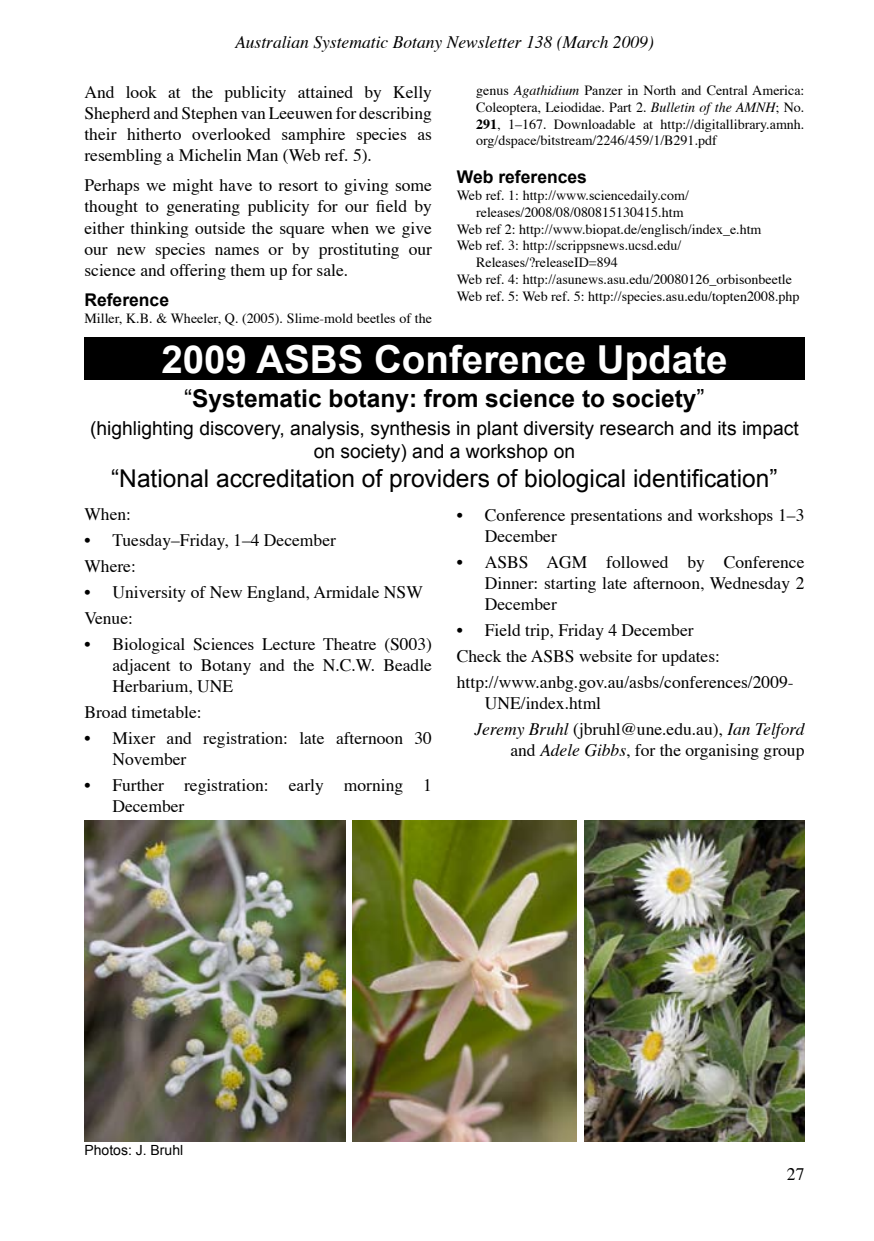
<style>
.page{position:relative;width:874px;height:1241px;background:#fff}
.page>*{position:absolute;margin:0;border:0;box-sizing:border-box;transform-origin:0 0}
.t1{font:700 38.5px "Arial";color:#fff}
.t2{font:24.5px "Arial";color:#000}
.t3{font:700 24.5px "Arial";color:#000}
.t4{font:19.25px/23.1px "Arial";color:#000;text-align:center}
.t5{font:17.5px/21px "Times";color:#000}
.t6{font:italic 17.5px "Times";color:#000}
.t7{font:700 17.5px "Arial";color:#000}
.t8{font:14px/16.8px "Times";color:#000;text-align:justify}
.t9{font:14px "Arial";color:#000}
.s1{font-style:italic}
.s2{font-weight:700}
.s3{font-weight:400}
</style>
<div class="page">
<div style="left:84px;top:337px;width:720px;height:43px;background:#000"></div>
<img style="left:84px;top:820px;width:262px;height:321px">
<img style="left:584px;top:820px;width:220px;height:321px">
<img style="left:352px;top:820px;width:223px;height:321px">
<p class="t6" style="left:235px;top:26px;width:420px">Australian Systematic Botany Newsletter 138 (March 2009)</p>
<p class="t5" style="left:84px;top:80px;width:349px;text-align:justify">And look at the publicity attained by Kelly Shepherd and Stephen van Leeuwen for describing their hitherto overlooked samphire species as resembling a Michelin Man (Web ref. 5).</p>
<p class="t5" style="left:84px;top:173px;width:349px;text-align:justify">Perhaps we might have to resort to giving some thought to generating publicity for our field by either thinking outside the square when we give our new species names or by prostituting our science and offering them up for sale.</p>
<p class="t7" style="left:84px;top:289px;width:86px">Reference</p>
<p class="t8" style="left:84px;top:309px;width:349px">Miller, K.B. &amp; Wheeler, Q. (2005). Slime-mold beetles of the</p>
<p class="t8" style="left:476px;top:81px;width:329px">genus <span class="s1">Agathidium</span> Panzer in North and Central America:<br>Coleoptera, Leiodidae. Part 2. <span class="s1">Bulletin of the AMNH</span>; No.<br><span class="s2">291</span>, 1–167. Downloadable at http://digitallibrary.amnh. org/dspace/bitstream/2246/459/1/B291.pdf</p>
<p class="t7" style="left:456px;top:165px;width:132px">Web references</p>
<p class="t8" style="left:456px;top:186px;width:233px">Web ref. 1: http://www.sciencedaily.com/</p>
<p class="t8" style="left:476px;top:202px;width:209px">releases/2008/08/080815130415.htm</p>
<p class="t8" style="left:456px;top:219px;width:306px">Web ref 2: http://www.biopat.de/englisch/index_e.htm</p>
<p class="t8" style="left:456px;top:236px;width:226px">Web ref. 3: http://scrippsnews.ucsd.edu/</p>
<p class="t8" style="left:476px;top:253px;width:143px">Releases/?releaseID=894</p>
<p class="t8" style="left:456px;top:270px;width:336px">Web ref. 4: http://asunews.asu.edu/20080126_orbisonbeetle</p>
<p class="t8" style="left:456px;top:286px;width:344px">Web ref. 5: Web ref. 5: http://species.asu.edu/topten2008.php</p>
<h1 class="t1" style="left:161px;top:334px;width:567px">2009 ASBS Conference Update</h1>
<h2 class="t3" style="left:184px;top:382px;width:522px"><span class="s3">“</span>Systematic botany: from science to society<span class="s3">”</span></h2>
<p class="t4" style="left:90px;top:416px;width:709px">(highlighting discovery, analysis, synthesis in plant diversity research and its impact on society) and a workshop on</p>
<h2 class="t2" style="left:111px;top:462px;width:667px">“National accreditation of providers of biological identification”</h2>
<p class="t5" style="left:84px;top:502px;width:48px">When:</p>
<p class="t5" style="left:84px;top:525px;width:253px;line-height:25.9px">• Tuesday–Friday, 1–4 December<br>Where:</p>
<p class="t5" style="left:84px;top:577px;width:340px;line-height:25.9px">• University of New England, Armidale NSW<br>Venue:</p>
<p class="t5" style="left:112px;top:631px;width:321px;text-align:justify;text-indent:-28px">• Biological Sciences Lecture Theatre (S003) adjacent to Botany and the N.C.W. Beadle Herbarium, UNE</p>
<p class="t5" style="left:84px;top:699px;width:119px">Broad timetable:</p>
<p class="t5" style="left:112px;top:725px;width:321px;text-indent:-28px">• Mixer and registration: late afternoon 30<br>November</p>
<p class="t5" style="left:112px;top:772px;width:321px;text-indent:-28px">• Further registration: early morning 1<br>December</p>
<p class="t5" style="left:484px;top:503px;width:321px;text-indent:-28px">• Conference presentations and workshops 1–3<br>December</p>
<p class="t5" style="left:484px;top:550px;width:321px;text-align:justify;text-indent:-28px">• ASBS AGM followed by Conference Dinner: starting late afternoon, Wednesday 2<br>December</p>
<p class="t5" style="left:456px;top:616px;width:338px;line-height:25.9px">• Field trip, Friday 4 December<br>Check the ASBS website for updates: http://www.anbg.gov.au/asbs/conferences/2009-</p>
<p class="t5" style="left:474px;top:689px;width:331px;line-height:25.9px;text-indent:10px">UNE/index.html<br><span class="s1">Jeremy Bruhl</span> (jbruhl@une.edu.au), <span class="s1">Ian Telford</span></p>
<p class="t5" style="left:510px;top:738px;width:295px">and <span class="s1">Adele Gibbs</span>, for the organising group</p>
<p class="t9" style="left:84px;top:1140px;width:100px">Photos: J. Bruhl</p>
<p class="t5" style="left:786px;top:1161px;width:19px">27</p>
</div>
